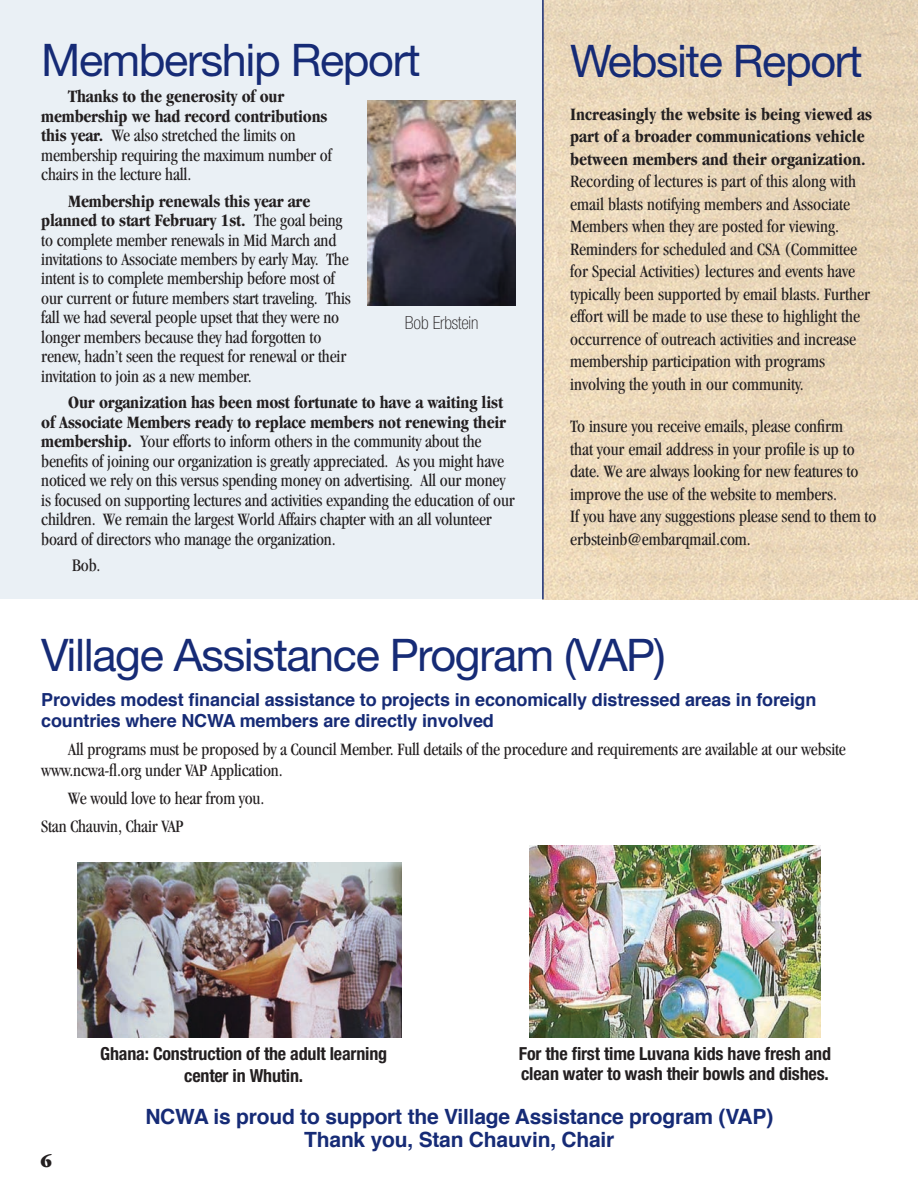
<style>
.page{position:relative;width:918px;height:1188px;background:#eaf0f5}
.page>*{position:absolute;margin:0;border:0;box-sizing:border-box;transform-origin:0 0}
.t1{font:45px "Helvetica Neue";letter-spacing:-.03em;color:#162b76}
.t2{font:700 21px/22.5px "Helvetica";letter-spacing:-.01em;color:#162b76;text-align:center}
.t3{font:condensed 18px/19.5px "Garamond";letter-spacing:-.01em;color:#231f20}
.t4{font:700 18px/21.6px "Helvetica";letter-spacing:-.01em;color:#162b76}
.t5{font:700 condensed 18px/21.6px "Helvetica Neue";letter-spacing:-.01em;color:#231f20;text-align:center}
.t6{font:700 condensed 18px/22.5px "Garamond";color:#231f20}
.t7{font:100 condensed 18px "Helvetica Neue";letter-spacing:-.01em;color:#231f20}
.t8{font:900 18px "Garamond";color:#231f20}
.s1{font-weight:700}
</style>
<div class="page">
<div style="left:0;top:599px;width:918px;height:589px;background:#fff"></div>
<img style="left:544px;top:0;width:374px;height:599px">
<img style="left:368px;top:100px;width:148px;height:205px">
<hr style="left:542px;top:0;width:2px;height:599px;background:#162b76">
<img style="left:529px;top:845px;width:292px;height:193px">
<img style="left:78px;top:863px;width:324px;height:175px">
<h1 class="t1" style="left:41px;top:33px;width:381px">Membership Report</h1>
<p class="t3" style="left:41px;top:87px;width:292px;text-indent:27px"><span class="s1">Thanks to the generosity of our membership we had record contributions this year.</span> We also stretched the limits on membership requiring the maximum number of chairs in the lecture hall.</p>
<p class="t3" style="left:41px;top:191px;width:311px;text-indent:27px"><span class="s1">Membership renewals this year are planned to start February 1st.</span> The goal being to complete member renewals in Mid March and invitations to Associate members by early May. The intent is to complete membership before most of our current or future members start traveling. This fall we had several people upset that they were no longer members because they had forgotten to renew, hadn’t seen the request for renewal or their invitation to join as a new member.</p>
<p class="t3" style="left:41px;top:393px;width:475px;text-indent:27px"><span class="s1">Our organization has been most fortunate to have a waiting list of Associate Members ready to replace members not renewing their membership.</span> Your efforts to inform others in the community about the benefits of joining our organization is greatly appreciated. As you might have noticed we rely on this versus spending money on advertising. All our money is focused on supporting lectures and activities expanding the education of our children. We remain the largest World Affairs chapter with an all volunteer board of directors who manage the organization.</p>
<p class="t3" style="left:72px;top:555px;width:30px">Bob.</p>
<p class="t7" style="left:405px;top:312px;width:75px">Bob Erbstein</p>
<h1 class="t1" style="left:570px;top:34px;width:294px">Website Report</h1>
<p class="t6" style="left:570px;top:102px;width:303px">Increasingly the website is being viewed as part of a broader communications vehicle between members and their organization.</p>
<p class="t3" style="left:570px;top:170px;width:301px;line-height:22.5px">Recording of lectures is part of this along with email blasts notifying members and Associate Members when they are posted for viewing.<br>Reminders for scheduled and CSA (Committee for Special Activities) lectures and events have typically been supported by email blasts. Further effort will be made to use these to highlight the occurrence of outreach activities and increase membership participation with programs involving the youth in our community.</p>
<p class="t3" style="left:570px;top:415px;width:308px;line-height:22.5px">To insure you receive emails, please confirm<br>that your email address in your profile is up to date. We are always looking for new features to improve the use of the website to members.<br>If you have any suggestions please send to them to erbsteinb@embarqmail.com.</p>
<h1 class="t1" style="left:41px;top:628px;width:626px">Village Assistance Program (VAP)</h1>
<p class="t4" style="left:41px;top:689px;width:777px">Provides modest financial assistance to projects in economically distressed areas in foreign countries where NCWA members are directly involved</p>
<p class="t3" style="left:41px;top:739px;width:806px;line-height:21px;text-indent:27px">All programs must be proposed by a Council Member. Full details of the procedure and requirements are available at our website www.ncwa-fl.org under VAP Application.</p>
<p class="t3" style="left:41px;top:784px;width:225px;line-height:27.8px;text-indent:27px">We would love to hear from you.<br>Stan Chauvin, Chair VAP</p>
<p class="t5" style="left:100px;top:1043px;width:288px">Ghana: Construction of the adult learning center in Whutin.</p>
<p class="t5" style="left:519px;top:1044px;width:314px;line-height:19.5px;text-align:left">For the first time Luvana kids have fresh and clean water to wash their bowls and dishes.</p>
<p class="t8" style="left:40px;top:1151px;width:13px">6</p>
<p class="t2" style="left:145px;top:1106px;width:630px">NCWA is proud to support the Village Assistance program (VAP)<br>Thank you, Stan Chauvin, Chair</p>
</div>
